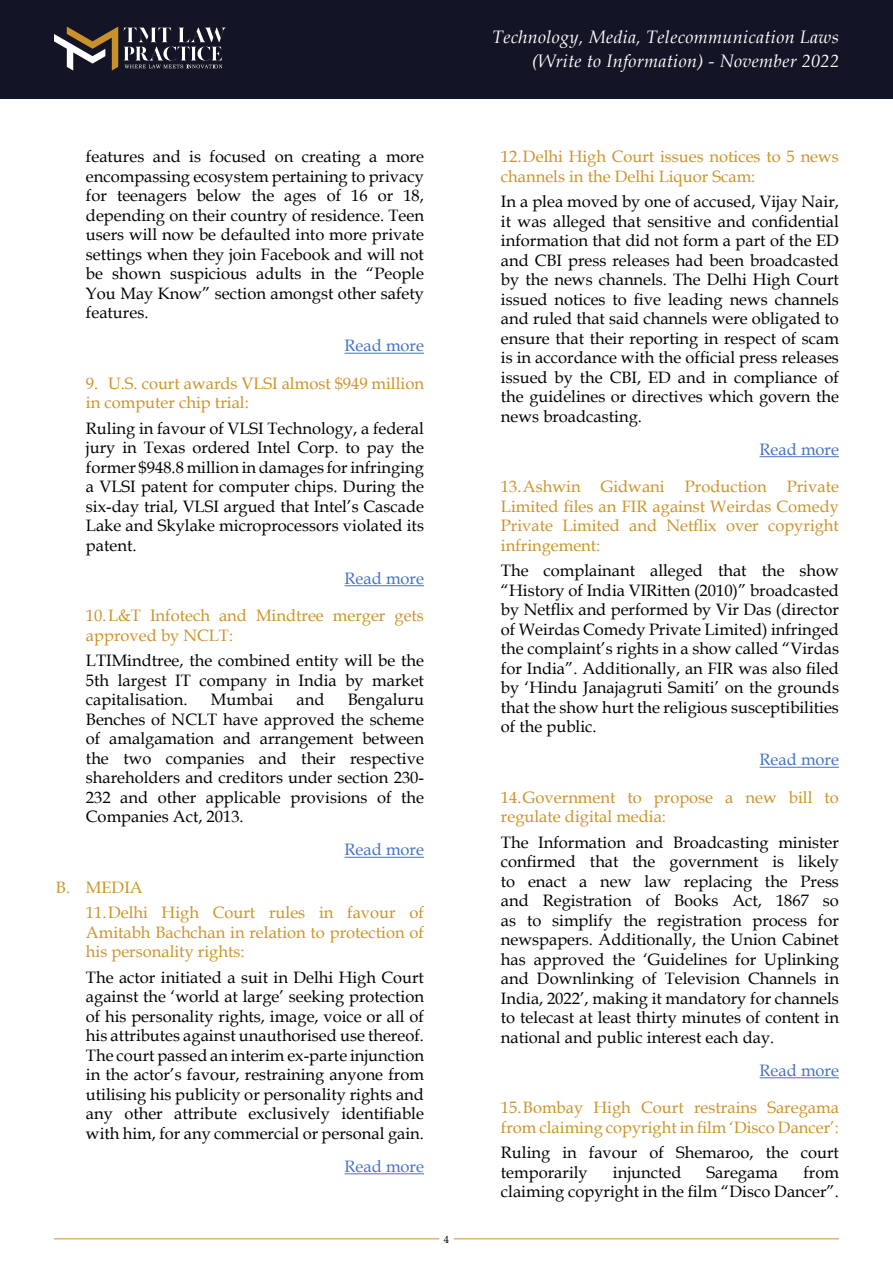
<style>
.page{position:relative;width:893px;height:1263px;background:#fff}
.page>*{position:absolute;margin:0;border:0;box-sizing:border-box;transform-origin:0 0}
.t1{font:italic 18px/24px "Book Antiqua";letter-spacing:.02em;color:#fff;text-align:right}
.t2{font:16.5px/19.5px "Book Antiqua";color:#000;text-align:justify}
.t3{font:16.5px/19.5px "Book Antiqua";color:#cc932a}
.t4{font:16.5px "Book Antiqua";color:#4472c4}
.t5{font:10.5px "Book Antiqua";color:#000}
</style>
<div class="page">
<hr style="left:54px;top:1238px;width:385px;height:1px;background:#ca942b">
<hr style="left:454px;top:1238px;width:385px;height:1px;background:#ca942b">
<div style="left:0;top:0;width:893px;height:99px;background:#131425"></div>
<svg style="left:54px;top:27px;width:64px;height:44px"></svg>
<svg style="left:124px;top:28px;width:101px;height:40px"></svg>
<hr style="left:345px;top:353px;width:79px;height:1px;background:#4472c4">
<hr style="left:345px;top:585px;width:79px;height:1px;background:#4472c4">
<hr style="left:345px;top:857px;width:79px;height:1px;background:#4472c4">
<hr style="left:345px;top:1173px;width:79px;height:1px;background:#4472c4">
<hr style="left:760px;top:456px;width:79px;height:1px;background:#4472c4">
<hr style="left:760px;top:767px;width:79px;height:1px;background:#4472c4">
<hr style="left:760px;top:1077px;width:79px;height:1px;background:#4472c4">
<p class="t2" style="left:86px;top:146px;width:340px">features and is focused on creating a more encompassing ecosystem pertaining to privacy for teenagers below the ages of 16 or 18, depending on their country of residence. Teen users will now be defaulted into more private settings when they join Facebook and will not be shown suspicious adults in the “People You May Know” section amongst other safety features.</p>
<p class="t4" style="left:345px;top:334px;width:81px">Read more</p>
<p class="t3" style="left:86px;top:373px;width:340px">9. U.S. court awards VLSI almost $949 million in computer chip trial:</p>
<p class="t2" style="left:86px;top:418px;width:340px">Ruling in favour of VLSI Technology, a federal jury in Texas ordered Intel Corp. to pay the former $948.8 million in damages for infringing a VLSI patent for computer chips. During the six-day trial, VLSI argued that Intel’s Cascade Lake and Skylake microprocessors violated its patent.</p>
<p class="t4" style="left:345px;top:566px;width:81px">Read more</p>
<p class="t3" style="left:86px;top:605px;width:339px">10.L&amp;T Infotech and Mindtree merger gets approved by NCLT:</p>
<p class="t2" style="left:86px;top:650px;width:340px">LTIMindtree, the combined entity will be the 5th largest IT company in India by market capitalisation.</p>
<p class="t2" style="left:86px;top:689px;width:340px;text-indent:262px">Bengaluru Benches of NCLT have approved the scheme of amalgamation and arrangement between the two companies and their respective shareholders and creditors under section 230- 232 and other applicable provisions of the Companies Act, 2013.</p>
<p class="t4" style="left:345px;top:838px;width:81px">Read more</p>
<p class="t3" style="left:86px;top:874px;width:340px;line-height:25.5px;text-indent:-30px">B. MEDIA<br>11.Delhi High Court rules in favour of</p>
<p class="t3" style="left:86px;top:922px;width:340px">Amitabh Bachchan in relation to protection of his personality rights:</p>
<p class="t2" style="left:86px;top:967px;width:340px">The actor initiated a suit in Delhi High Court against the ‘world at large’ seeking protection of his personality rights, image, voice or all of his attributes against unauthorised use thereof.<br>The court passed an interim ex-parte injunction in the actor’s favour, restraining anyone from utilising his publicity or personality rights and any other attribute exclusively identifiable with him, for any commercial or personal gain.</p>
<p class="t4" style="left:345px;top:1154px;width:81px">Read more</p>
<p class="t2" style="left:211px;top:689px;width:64px">Mumbai</p>
<p class="t2" style="left:297px;top:689px;width:29px">and</p>
<p class="t5" style="left:444px;top:1232px;width:7px">4</p>
<p class="t1" style="left:492px;top:24px;width:348px">Technology, Media, Telecommunication Laws (Write to Information) - November 2022</p>
<p class="t3" style="left:501px;top:146px;width:340px">12.Delhi High Court issues notices to 5 news channels in the Delhi Liquor Scam:</p>
<p class="t2" style="left:501px;top:191px;width:340px">In a plea moved by one of accused, Vijay Nair, it was alleged that sensitive and confidential information that did not form a part of the ED and CBI press releases had been broadcasted by the news channels. The Delhi High Court issued notices to five leading news channels and ruled that said channels were obligated to ensure that their reporting in respect of scam is in accordance with the official press releases issued by the CBI, ED and in compliance of the guidelines or directives which govern the news broadcasting.</p>
<p class="t4" style="left:760px;top:437px;width:81px">Read more</p>
<p class="t3" style="left:501px;top:476px;width:340px;text-align:justify">13.Ashwin Gidwani Production Private Limited files an FIR against Weirdas Comedy Private Limited and Netflix over copyright infringement:</p>
<p class="t2" style="left:501px;top:560px;width:340px">The complainant alleged that the show “History of India VIRitten (2010)” broadcasted by Netflix and performed by Vir Das (director of Weirdas Comedy Private Limited) infringed the complaint’s rights in a show called “Virdas for India”. Additionally, an FIR was also filed by ‘Hindu Janajagruti Samiti’ on the grounds that the show hurt the religious susceptibilities of the public.</p>
<p class="t4" style="left:760px;top:748px;width:81px">Read more</p>
<p class="t3" style="left:501px;top:787px;width:339px">14.Government to propose a new bill to regulate digital media:</p>
<p class="t2" style="left:501px;top:832px;width:340px">The Information and Broadcasting minister confirmed that the government is likely to enact a new law replacing the Press and Registration of Books Act, 1867 so as to simplify the registration process for newspapers. Additionally, the Union Cabinet has approved the ‘Guidelines for Uplinking and Downlinking of Television Channels in India, 2022’, making it mandatory for channels to telecast at least thirty minutes of content in national and public interest each day.</p>
<p class="t4" style="left:760px;top:1058px;width:81px">Read more</p>
<p class="t3" style="left:501px;top:1097px;width:340px">15.Bombay High Court restrains Saregama from claiming copyright in film ‘Disco Dancer’:</p>
<p class="t2" style="left:501px;top:1142px;width:340px">Ruling in favour of Shemaroo, the court temporarily</p>
<p class="t2" style="left:613px;top:1162px;width:70px">injuncted</p>
<p class="t2" style="left:707px;top:1162px;width:73px">Saregama</p>
<p class="t2" style="left:501px;top:1162px;width:340px;text-align:right">from<br>claiming copyright in the film “Disco Dancer”.</p>
</div>
